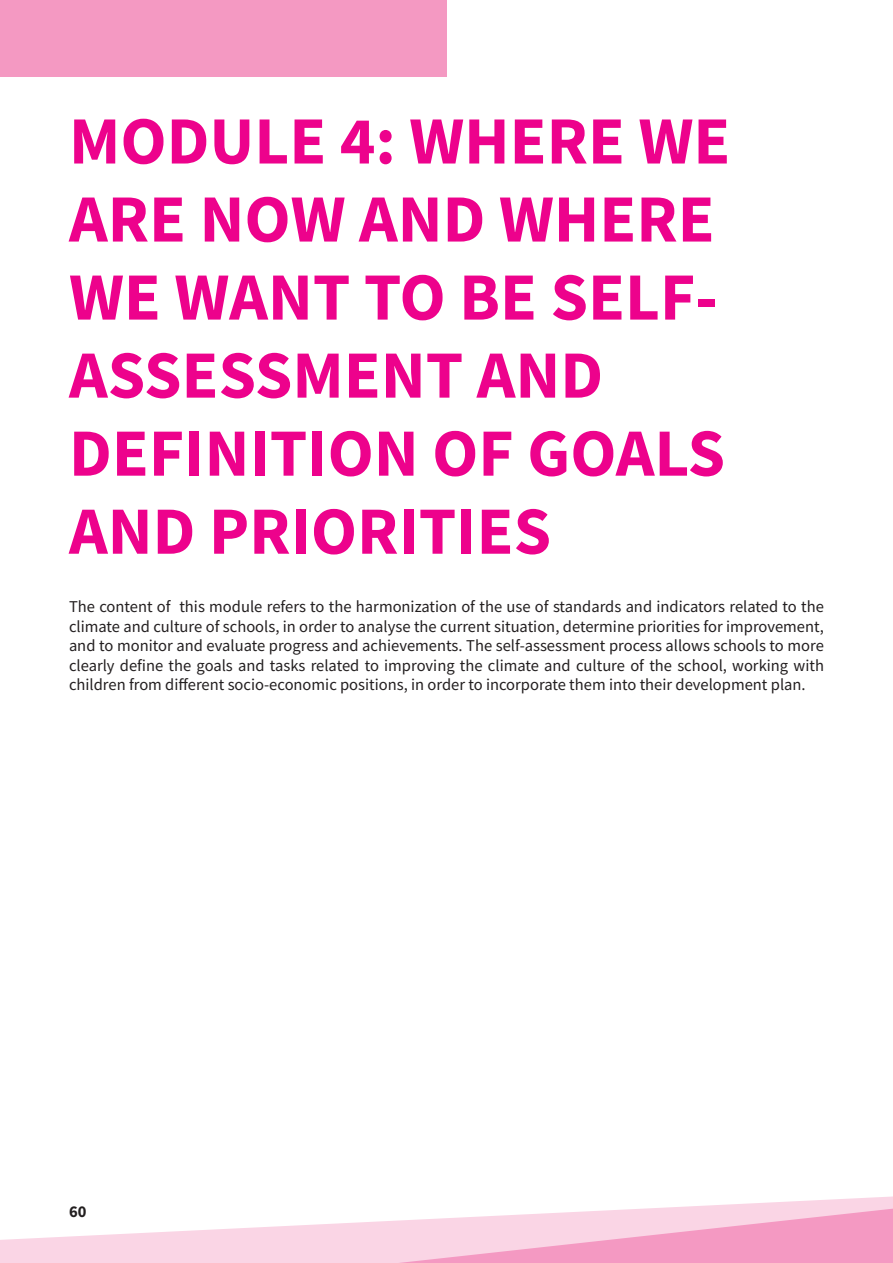
<style>
.page{position:relative;width:893px;height:1263px;background:#fff}
.page>*{position:absolute;margin:0;border:0;box-sizing:border-box;transform-origin:0 0}
.t1{font:700 67.5px/78px "Source Sans Pro";color:#ed028c}
.t2{font:16.5px/19.5px "Source Sans Pro";color:#231f20;text-align:justify}
.t3{font:700 16.5px "Source Sans Pro";color:#231f20}
</style>
<div class="page">
<svg style="left:0;top:1221px;width:374px;height:42px;fill:#fad5e5"></svg>
<svg style="left:374px;top:1196px;width:519px;height:67px"></svg>
<div style="left:0;top:0;width:446px;height:77px;background:#f499c2"></div>
<h1 class="t1" style="left:69px;top:101px;width:663px">MODULE 4: WHERE WE<br>ARE NOW AND WHERE<br>WE WANT TO BE SELF-<br>ASSESSMENT AND<br>DEFINITION OF GOALS<br>AND PRIORITIES</h1>
<p class="t2" style="left:69px;top:597px;width:756px">The content of this module refers to the harmonization of the use of standards and indicators related to the climate and culture of schools, in order to analyse the current situation, determine priorities for improvement, and to monitor and evaluate progress and achievements. The self-assessment process allows schools to more clearly define the goals and tasks related to improving the climate and culture of the school, working with children from different socio-economic positions, in order to incorporate them into their development plan.</p>
<p class="t3" style="left:69px;top:1200px;width:19px">60</p>
</div>
